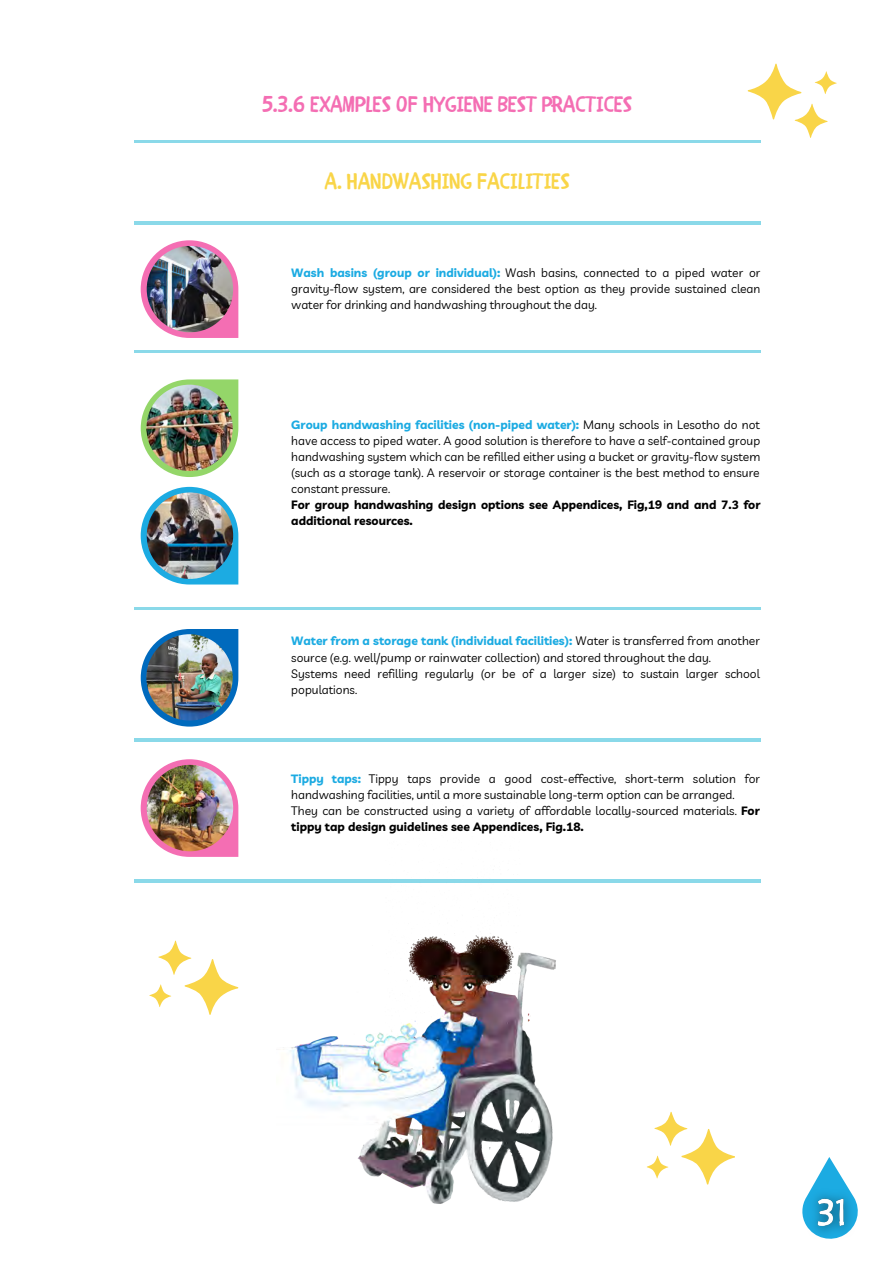
<style>
.page{position:relative;width:894px;height:1264px;background:#fff}
.page>*{position:absolute;margin:0;border:0;box-sizing:border-box;transform-origin:0 0}
.t1{font:22.5px "CHILDRENONE";color:#f46eb3}
.t2{font:22.5px "CHILDRENONE";color:#f9d548}
.t3{font:12px/16px "Livvic";color:#000}
.t4{font:700 12px/16px "Livvic";color:#000}
.s1{font-weight:700;color:#1cabe2}
.s2{font-weight:700}
</style>
<div class="page">
<svg style="left:826px;top:1157px;width:7px;height:6px"></svg>
<hr style="left:134px;top:140px;width:626px;height:3px;background:#8ad9e9">
<hr style="left:134px;top:222px;width:626px;height:2px;background:#8ad9e9">
<hr style="left:134px;top:350px;width:626px;height:2px;background:#8ad9e9">
<hr style="left:134px;top:607px;width:626px;height:3px;background:#8ad9e9">
<svg style="left:747px;top:64px;width:89px;height:74px"></svg>
<svg style="left:149px;top:940px;width:89px;height:74px"></svg>
<hr style="left:134px;top:738px;width:626px;height:3px;background:#8ad9e9">
<hr style="left:134px;top:880px;width:626px;height:2px;background:#8ad9e9">
<svg style="left:141px;top:240px;width:97px;height:98px"></svg>
<img style="left:147px;top:246px;width:86px;height:86px;border-radius:50%">
<svg style="left:141px;top:487px;width:97px;height:97px"></svg>
<img style="left:147px;top:492px;width:86px;height:87px;border-radius:50%">
<svg style="left:141px;top:759px;width:97px;height:97px"></svg>
<img style="left:147px;top:764px;width:86px;height:87px;border-radius:50%">
<svg style="left:141px;top:629px;width:97px;height:97px"></svg>
<img style="left:146px;top:634px;width:87px;height:86px">
<svg style="left:141px;top:379px;width:97px;height:98px"></svg>
<img style="left:146px;top:384px;width:87px;height:87px">
<svg style="left:647px;top:1111px;width:88px;height:74px"></svg>
<img style="left:276px;top:879px;width:296px;height:325px">
<img style="left:802px;top:1163px;width:56px;height:76px">
<p class="t1" style="left:262px;top:85px;width:371px">5.3.6 EXAMPLES OF HYGIENE BEST PRACTICES</p>
<h1 class="t2" style="left:324px;top:162px;width:246px">A. HANDWASHING FACILITIES</h1>
<p class="t3" style="left:291px;top:264px;width:470px"><span class="s1">Wash basins (group or individual):</span> Wash basins, connected to a piped water or</p>
<p class="t3" style="left:291px;top:280px;width:470px">gravity-flow system, are considered the best option as they provide sustained clean water for drinking and handwashing throughout the day.</p>
<p class="t3" style="left:291px;top:416px;width:470px;text-align:justify"><span class="s1">Group handwashing facilities (non-piped water):</span> Many schools in Lesotho do not have access to piped water. A good solution is therefore to have a self-contained group handwashing system which can be refilled either using a bucket or gravity-flow system (such as a storage tank). A reservoir or storage container is the best method to ensure constant pressure.</p>
<p class="t4" style="left:291px;top:497px;width:470px">For group handwashing design options see Appendices, Fig,19 and and 7.3 for additional resources.</p>
<p class="t3" style="left:291px;top:633px;width:470px"><span class="s1">Water from a storage tank (individual facilities):</span> Water is transferred from another source (e.g. well/pump or rainwater collection) and stored throughout the day.<br>Systems need refilling regularly (or be of a larger size) to sustain larger school populations.</p>
<p class="t3" style="left:291px;top:770px;width:470px"><span class="s1">Tippy taps:</span> Tippy taps provide a good cost-effective, short-term solution for handwashing facilities, until a more sustainable long-term option can be arranged.<br>They can be constructed using a variety of affordable locally-sourced materials. <span class="s2">For tippy tap design guidelines see Appendices, Fig.18.</span></p>
</div>
